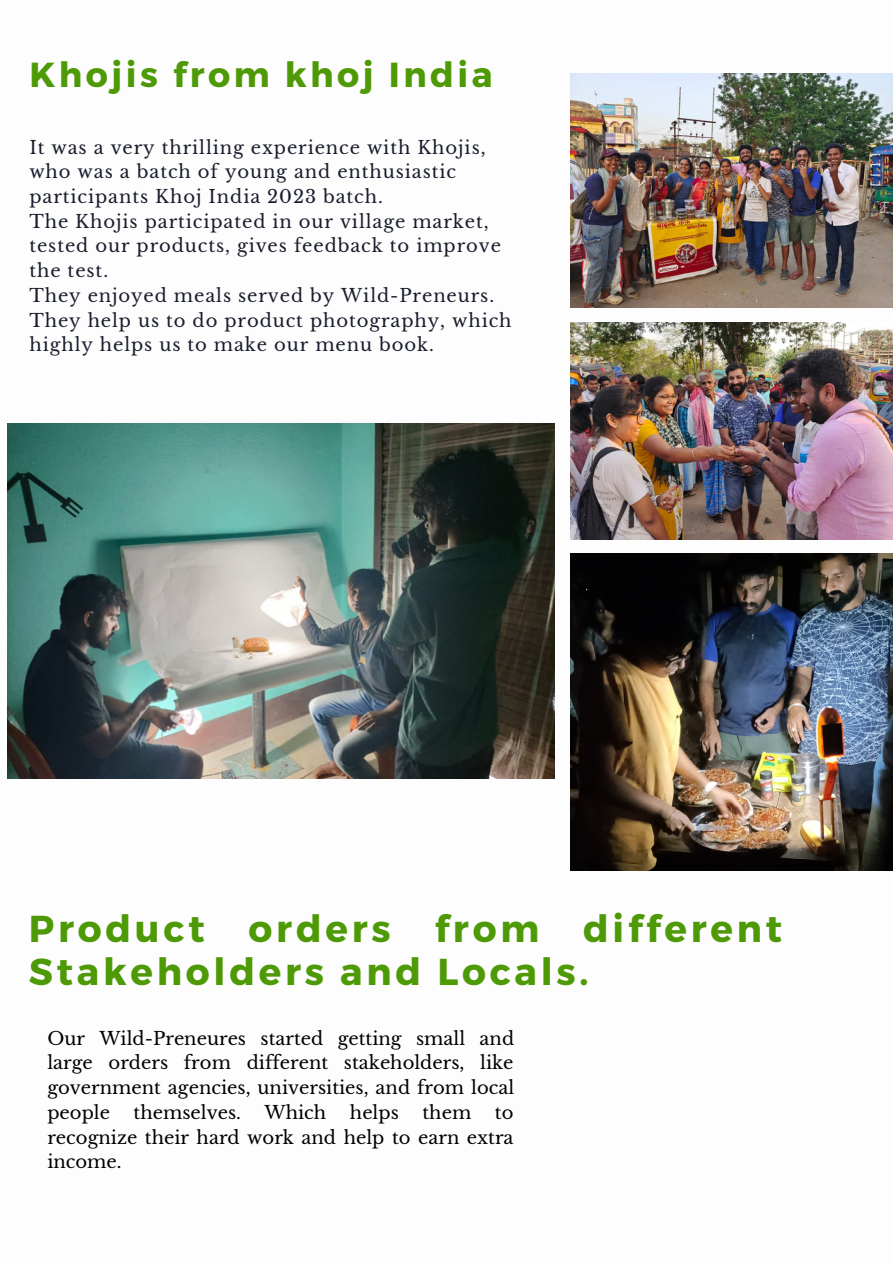
<style>
.page{position:relative;width:893px;height:1264px;background:#fff}
.page>*{position:absolute;margin:0;border:0;box-sizing:border-box;transform-origin:0 0}
.t1{font:700 37.5px/42.8px "Montserrat";letter-spacing:.1em;color:#4e9a06}
.t2{font:700 34.65px "Montserrat";letter-spacing:.1em;color:#4e9a06}
.t3{font:18px/24.8px "Libre Baskerville";letter-spacing:.05em;color:#191d2d}
.t4{font:18px/24.8px "Libre Baskerville";color:#000;text-align:justify}
</style>
<div class="page">
<img style="left:570px;top:553px;width:322px;height:317px">
<img style="left:7px;top:424px;width:548px;height:354px">
<img style="left:570px;top:322px;width:322px;height:217px">
<img style="left:570px;top:74px;width:322px;height:234px">
<p class="t2" style="left:29px;top:52px;width:464px">Khojis from khoj India</p>
<p class="t3" style="left:29px;top:135px;width:457px">It was a very thrilling experience with Khojis, who was a batch of young and enthusiastic participants Khoj India 2023 batch.</p>
<p class="t3" style="left:29px;top:209px;width:473px">The Khojis participated in our village market, tested our products, gives feedback to improve the test.</p>
<p class="t3" style="left:29px;top:283px;width:466px">They enjoyed meals served by Wild-Preneurs.</p>
<p class="t3" style="left:29px;top:308px;width:483px">They help us to do product photography, which highly helps us to make our menu book.</p>
<p class="t1" style="left:29px;top:905px;width:754px">Product orders from different<br>Stakeholders and Locals.</p>
<p class="t4" style="left:47px;top:1025px;width:468px">Our Wild-Preneures started getting small and large orders from different stakeholders, like government agencies, universities, and from local people</p>
<p class="t4" style="left:134px;top:1100px;width:109px">themselves.</p>
<p class="t4" style="left:264px;top:1100px;width:63px">Which</p>
<p class="t4" style="left:350px;top:1100px;width:50px">helps</p>
<p class="t4" style="left:422px;top:1100px;width:50px">them</p>
<p class="t4" style="left:47px;top:1100px;width:467px;text-indent:447px">to recognize their hard work and help to earn extra income.</p>
</div>
